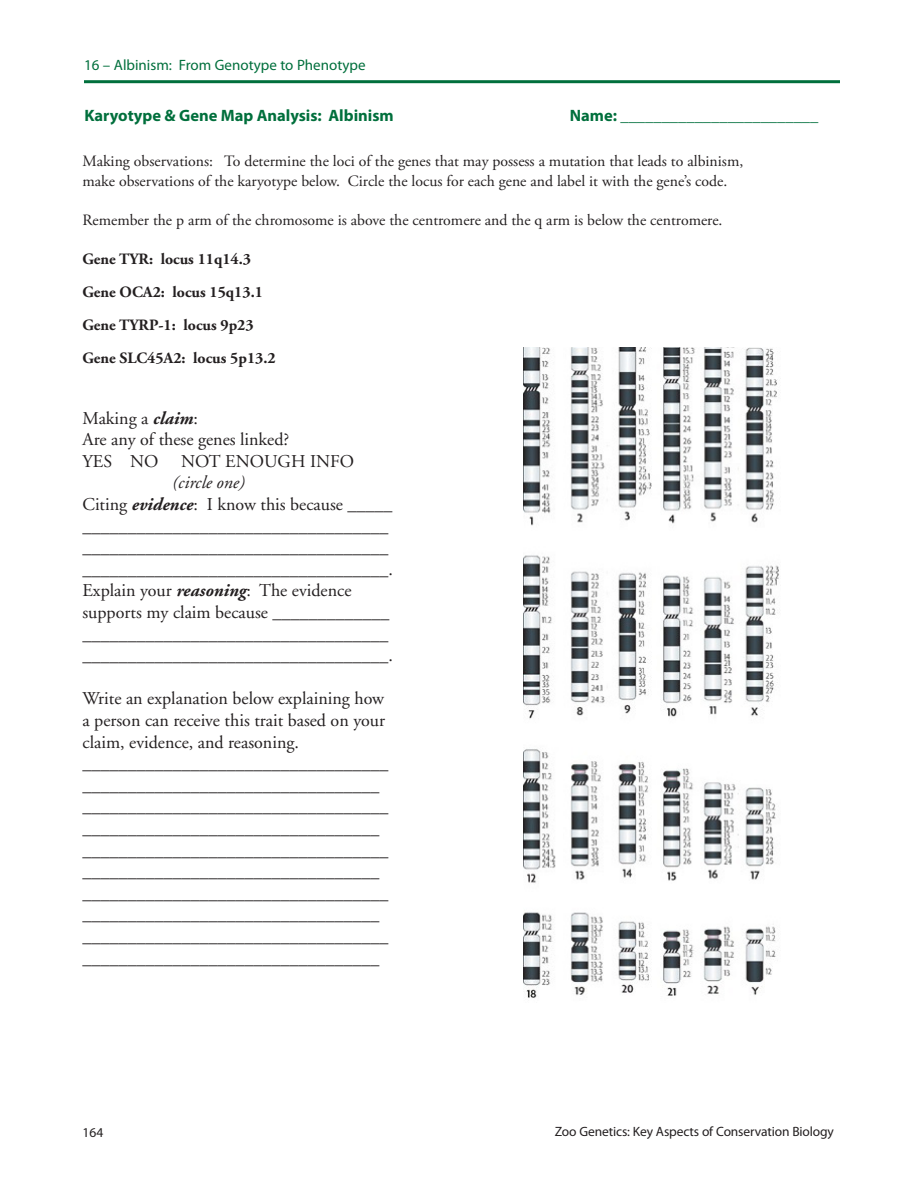
<style>
.page{position:relative;width:918px;height:1188px;background:#fff}
.page>*{position:absolute;margin:0;border:0;box-sizing:border-box;transform-origin:0 0}
.t1{font:18px/21.6px "Adobe Garamond";color:#231f20}
.t2{font:italic 18px "Adobe Garamond";color:#231f20}
.MAIN_SUB_HERE{font:700 16.5px "Myriad Pro";color:#006f3c}
.BODY_TEXT_HERE{font:15.75px/19.5px "Adobe Garamond Pro";color:#231f20}
.BODY_TEXT_HERE-2{font:700 15.75px "Adobe Garamond Pro";color:#231f20}
.t3{font:15px "Myriad Pro";color:#006f3c}
.t4{font:13.5px "Myriad Pro";letter-spacing:-.01em;color:#231f20}
.s1{font-weight:700;font-style:italic}
</style>
<div class="page">
<hr style="left:84px;top:80px;width:756px;height:3px;background:#006f3c">
<img style="left:524px;top:348px;width:255px;height:650px">
<p class="t3" style="left:84px;top:56px;width:283px">16 – Albinism: From Genotype to Phenotype</p>
<p class="MAIN_SUB_HERE" style="left:84px;top:105px;width:311px">Karyotype &amp; Gene Map Analysis: Albinism</p>
<p class="MAIN_SUB_HERE" style="left:570px;top:105px;width:250px">Name: ________________________</p>
<p class="BODY_TEXT_HERE" style="left:82px;top:152px;width:662px">Making observations: To determine the loci of the genes that may possess a mutation that leads to albinism, make observations of the karyotype below. Circle the locus for each gene and label it with the gene’s code.</p>
<p class="BODY_TEXT_HERE" style="left:82px;top:211px;width:642px">Remember the p arm of the chromosome is above the centromere and the q arm is below the centromere.</p>
<p class="BODY_TEXT_HERE-2" style="left:82px;top:250px;width:170px">Gene TYR: locus 11q14.3</p>
<p class="BODY_TEXT_HERE-2" style="left:82px;top:283px;width:182px">Gene OCA2: locus 15q13.1</p>
<p class="BODY_TEXT_HERE-2" style="left:82px;top:316px;width:173px">Gene TYRP-1: locus 9p23</p>
<p class="BODY_TEXT_HERE-2" style="left:82px;top:349px;width:195px">Gene SLC45A2: locus 5p13.2</p>
<p class="t1" style="left:82px;top:408px;width:117px">Making a <span class="s1">claim</span>:</p>
<p class="t1" style="left:82px;top:429px;width:208px">Are any of these genes linked?</p>
<p class="t1" style="left:82px;top:451px;width:78px">YES NO</p>
<p class="t1" style="left:181px;top:451px;width:175px">NOT ENOUGH INFO</p>
<p class="t2" style="left:172px;top:473px;width:74px">(circle one)</p>
<p class="t1" style="left:82px;top:494px;width:312px">Citing <span class="s1">evidence</span>: I know this because _____ __________________________________</p>
<p class="t1" style="left:82px;top:537px;width:312px">__________________________________ __________________________________.</p>
<p class="t1" style="left:82px;top:580px;width:309px">Explain your <span class="s1">reasoning</span>: The evidence supports my claim because _____________</p>
<p class="t1" style="left:82px;top:624px;width:312px">__________________________________ __________________________________.</p>
<p class="t1" style="left:82px;top:688px;width:304px;text-align:justify">Write an explanation below explaining how a person can receive this trait based on your claim, evidence, and reasoning.</p>
<p class="t1" style="left:82px;top:753px;width:307px">__________________________________ _________________________________</p>
<p class="t1" style="left:82px;top:796px;width:307px">__________________________________ _________________________________</p>
<p class="t1" style="left:82px;top:840px;width:307px">__________________________________ _________________________________</p>
<p class="t1" style="left:82px;top:883px;width:307px">__________________________________ _________________________________</p>
<p class="t1" style="left:82px;top:926px;width:307px">__________________________________ _________________________________</p>
<p class="t4" style="left:82px;top:1124px;width:22px">164</p>
<p class="t4" style="left:555px;top:1123px;width:281px">Zoo Genetics: Key Aspects of Conservation Biology</p>
</div>
